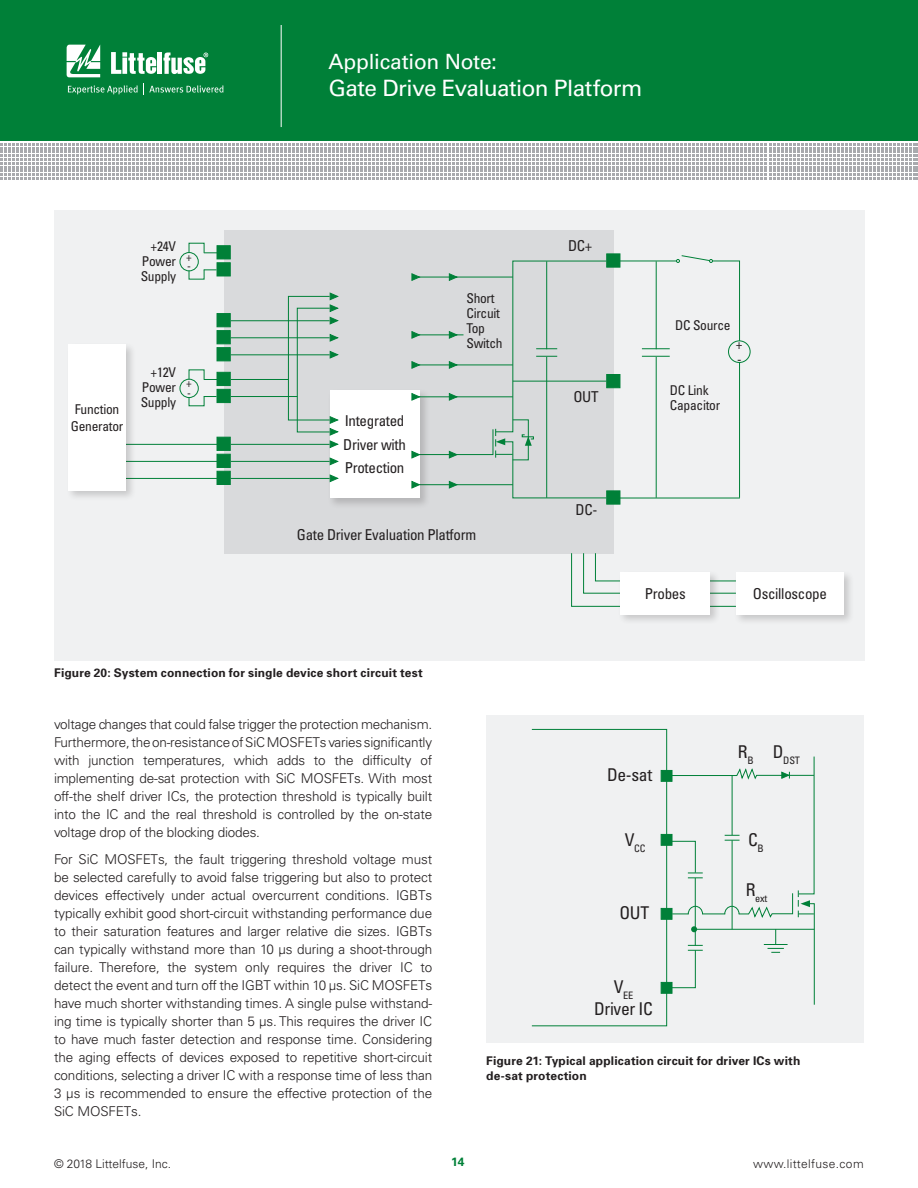
<style>
.page{position:relative;width:918px;height:1188px;background:#fff}
.page>*{position:absolute;margin:0;border:0;box-sizing:border-box;transform-origin:0 0}
.t1{font:22.5px "Univers LT Std";letter-spacing:-.025em;color:#fff}
.t2{font:21px "Univers LT Std";letter-spacing:-.015em;color:#fff}
.t3{font:condensed 17.55px "Univers LT Std";letter-spacing:-.02em;color:#231f20}
.t4{font:condensed 15px/23.4px "Univers LT Std";letter-spacing:-.02em;color:#231f20;text-align:justify}
.t5{font:300 13.5px/18px "Univers LT Std";letter-spacing:-.015em;color:#231f20;text-align:justify}
.t6{font:condensed 13.5px/15px "Univers LT Std";letter-spacing:-.02em;color:#231f20}
.Body_Copy{font:700 12px/15px "Univers";letter-spacing:.015em;color:#231f20}
.t7{font:300 12px "Univers LT Std";color:#231f20}
.t8{font:300 12px "Univers LT Std";letter-spacing:.03em;color:#231f20}
.t9{font:700 12px "Univers LT Std";color:#008038}
.t10{font:condensed 11.4px "Univers LT Std";color:#231f20}
.t11{font:condensed 10.2px "Univers LT Std";letter-spacing:-.02em;color:#231f20}
</style>
<div class="page">
<div style="left:0;top:0;width:918px;height:140px;background:#008038"></div>
<hr style="left:281px;top:25px;width:1px;height:102px;background:#fff">
<svg style="left:67px;top:45px;width:33px;height:32px"></svg>
<hr style="left:158px;top:53px;width:4px;height:21px;background:#fff">
<svg style="left:163px;top:53px;width:45px;height:21px"></svg>
<svg style="left:111px;top:52px;width:45px;height:22px"></svg>
<svg style="left:68px;top:84px;width:155px;height:11px"></svg>
<svg style="left:0;top:143px;width:918px;height:37px"></svg>
<div style="left:486px;top:715px;width:377px;height:327px;background:#f0f1f2"></div>
<div style="left:531px;top:729px;width:136px;height:297px;border:1px solid #008038"></div>
<div style="left:661px;top:834px;width:11px;height:12px;background:#008038;border:1px solid #008038"></div>
<div style="left:661px;top:908px;width:11px;height:12px;background:#008038;border:1px solid #008038"></div>
<div style="left:661px;top:770px;width:11px;height:12px;background:#008038;border:1px solid #008038"></div>
<div style="left:661px;top:982px;width:11px;height:12px;background:#008038;border:1px solid #008038"></div>
<svg style="left:671px;top:756px;width:144px;height:249px"></svg>
<div style="left:54px;top:210px;width:810px;height:451px;background:#f0f1f2"></div>
<div style="left:224px;top:230px;width:390px;height:323px;background:#d9dadc"></div>
<div style="left:217px;top:313px;width:14px;height:14px;background:#008038;border:1px solid #008038"></div>
<hr style="left:231px;top:320px;width:99px;height:1px;background:#008038">
<div style="left:288px;top:296px;width:42px;height:124px;border:1px solid #008038"></div>
<div style="left:606px;top:254px;width:14px;height:14px;background:#008038;border:1px solid #008038"></div>
<div style="left:606px;top:374px;width:14px;height:14px;background:#008038;border:1px solid #008038"></div>
<div style="left:606px;top:491px;width:14px;height:13px;background:#008038"></div>
<hr style="left:620px;top:261px;width:56px;height:1px;background:#008038">
<div style="left:327px;top:389px;width:104px;height:120px;background:#231f20;opacity:.2"></div>
<div style="left:330px;top:391px;width:90px;height:107px;background:#fff"></div>
<svg style="left:411px;top:260px;width:196px;height:239px"></svg>
<div style="left:297px;top:308px;width:33px;height:124px;border:1px solid #008038"></div>
<div style="left:217px;top:330px;width:14px;height:14px;background:#008038;border:1px solid #008038"></div>
<hr style="left:231px;top:337px;width:99px;height:1px;background:#008038">
<div style="left:217px;top:347px;width:14px;height:14px;background:#008038;border:1px solid #008038"></div>
<hr style="left:231px;top:354px;width:99px;height:1px;background:#008038">
<svg style="left:329px;top:292px;width:10px;height:33px"></svg>
<svg style="left:329px;top:333px;width:10px;height:9px"></svg>
<svg style="left:329px;top:350px;width:10px;height:9px"></svg>
<div style="left:217px;top:437px;width:14px;height:14px;background:#008038;border:1px solid #008038"></div>
<hr style="left:231px;top:444px;width:99px;height:1px;background:#008038">
<div style="left:217px;top:454px;width:14px;height:14px;background:#008038;border:1px solid #008038"></div>
<hr style="left:231px;top:461px;width:99px;height:1px;background:#008038">
<div style="left:217px;top:471px;width:14px;height:14px;background:#008038;border:1px solid #008038"></div>
<hr style="left:231px;top:478px;width:99px;height:1px;background:#008038">
<svg style="left:329px;top:416px;width:10px;height:33px"></svg>
<svg style="left:329px;top:457px;width:10px;height:9px"></svg>
<svg style="left:329px;top:474px;width:10px;height:9px"></svg>
<div style="left:217px;top:372px;width:14px;height:14px;background:#008038;border:1px solid #008038"></div>
<hr style="left:231px;top:379px;width:57px;height:1px;background:#008038">
<div style="left:217px;top:389px;width:14px;height:14px;background:#008038;border:1px solid #008038"></div>
<hr style="left:231px;top:396px;width:66px;height:1px;background:#008038">
<div style="left:217px;top:245px;width:14px;height:14px;background:#008038;border:1px solid #008038"></div>
<div style="left:217px;top:262px;width:14px;height:14px;background:#008038;border:1px solid #008038"></div>
<hr style="left:620px;top:498px;width:120px;height:1px;background:#008038">
<hr style="left:656px;top:261px;width:1px;height:88px;background:#008038">
<svg style="left:642px;top:348px;width:28px;height:1px"></svg>
<svg style="left:642px;top:356px;width:28px;height:1px"></svg>
<hr style="left:656px;top:357px;width:1px;height:141px;background:#008038">
<svg style="left:676px;top:255px;width:64px;height:244px"></svg>
<div style="left:729px;top:341px;width:21px;height:21px;background:#f0f1f2;border-radius:50%"></div>
<div style="left:728px;top:341px;width:23px;height:22px;border:1px solid #008038;border-radius:50%"></div>
<div style="left:734px;top:570px;width:121px;height:55px;background:#231f20;opacity:.2"></div>
<div style="left:736px;top:572px;width:108px;height:43px;background:#fff"></div>
<svg style="left:571px;top:553px;width:166px;height:54px"></svg>
<div style="left:618px;top:570px;width:103px;height:55px;background:#231f20;opacity:.2"></div>
<div style="left:620px;top:572px;width:90px;height:42px;background:#fff"></div>
<hr style="left:124px;top:444px;width:93px;height:1px;background:#008038">
<hr style="left:124px;top:461px;width:93px;height:1px;background:#008038">
<hr style="left:124px;top:478px;width:93px;height:1px;background:#008038">
<div style="left:66px;top:342px;width:71px;height:159px;background:#231f20;opacity:.2"></div>
<div style="left:68px;top:344px;width:58px;height:147px;background:#fff"></div>
<div style="left:180px;top:379px;width:19px;height:19px;border:1px solid #008038;border-radius:50%"></div>
<svg style="left:204px;top:379px;width:13px;height:1px"></svg>
<svg style="left:188px;top:396px;width:29px;height:11px"></svg>
<div style="left:180px;top:252px;width:19px;height:19px;border:1px solid #008038;border-radius:50%"></div>
<svg style="left:204px;top:252px;width:13px;height:1px"></svg>
<svg style="left:188px;top:269px;width:29px;height:11px"></svg>
<p class="t6" style="left:141px;top:238px;width:37px;text-align:justify;text-indent:10px">+24V Power Supply</p>
<p class="t10" style="left:186px;top:249px;width:7px">+</p>
<p class="t10" style="left:187px;top:259px;width:5px">-</p>
<p class="t6" style="left:71px;top:401px;width:54px;line-height:16.5px">Function<br>Generator</p>
<p class="t6" style="left:141px;top:365px;width:37px;text-align:justify;text-indent:10px">+12V Power Supply</p>
<p class="t10" style="left:186px;top:376px;width:7px">+</p>
<p class="t10" style="left:187px;top:386px;width:5px">-</p>
<h2 class="t2" style="left:329px;top:49px;width:170px">Application Note:</h2>
<h1 class="t1" style="left:329px;top:75px;width:315px">Gate Drive Evaluation Platform</h1>
<p class="t4" style="left:343px;top:409px;width:64px">Integrated Driver with Protection</p>
<p class="t6" style="left:466px;top:290px;width:38px">Short<br>Circuit<br>Top<br>Switch</p>
<p class="t4" style="left:297px;top:523px;width:181px">Gate Driver Evaluation Platform</p>
<p class="t4" style="left:568px;top:233px;width:26px">DC+</p>
<p class="t4" style="left:573px;top:384px;width:27px">OUT</p>
<p class="t4" style="left:575px;top:498px;width:23px">DC-</p>
<p class="t6" style="left:675px;top:317px;width:57px">DC Source</p>
<p class="t6" style="left:670px;top:382px;width:40px">DC Link</p>
<p class="t6" style="left:670px;top:397px;width:52px">Capacitor</p>
<p class="t6" style="left:736px;top:336px;width:8px">+</p>
<p class="t6" style="left:737px;top:351px;width:6px">-</p>
<p class="t4" style="left:645px;top:581px;width:42px">Probes</p>
<p class="t4" style="left:753px;top:581px;width:76px">Oscilloscope</p>
<p class="Body_Copy" style="left:54px;top:665px;width:370px">Figure 20: System connection for single device short circuit test</p>
<p class="t5" style="left:54px;top:715px;width:380px">voltage changes that could false trigger the protection mechanism.<br>Furthermore, the on-resistance of SiC MOSFETs varies significantly with junction temperatures, which adds to the difficulty of implementing de-sat protection with SiC MOSFETs. With most off-the shelf driver ICs, the protection threshold is typically built into the IC and the real threshold is controlled by the on-state voltage drop of the blocking diodes.</p>
<p class="t5" style="left:54px;top:850px;width:380px">For SiC MOSFETs, the fault triggering threshold voltage must be selected carefully to avoid false triggering but also to protect devices effectively under actual overcurrent conditions. IGBTs typically exhibit good short-circuit withstanding performance due to their saturation features and larger relative die sizes. IGBTs can typically withstand more than 10 µs during a shoot-through failure. Therefore, the system only requires the driver IC to detect the event and turn off the IGBT within 10 µs. SiC MOSFETs have much shorter withstanding times. A single pulse withstand&shy;ing time is typically shorter than 5 µs. This requires the driver IC to have much faster detection and response time. Considering the aging effects of devices exposed to repetitive short-circuit conditions, selecting a driver IC with a response time of less than 3 µs is recommended to ensure the effective protection of the SiC MOSFETs.</p>
<p class="t3" style="left:607px;top:764px;width:47px">De-sat</p>
<p class="t11" style="left:625px;top:842px;width:22px"><sup>V</sup>CC</p>
<p class="t3" style="left:620px;top:902px;width:31px">OUT</p>
<p class="t11" style="left:614px;top:989px;width:21px"><sup>V</sup>EE</p>
<p class="t3" style="left:594px;top:998px;width:60px">Driver IC</p>
<p class="t3" style="left:738px;top:740px;width:17px">R<sub>B</sub></p>
<p class="t11" style="left:773px;top:753px;width:29px"><sup>D</sup>DST</p>
<p class="t3" style="left:748px;top:828px;width:17px">C<sub>B</sub></p>
<p class="t11" style="left:746px;top:892px;width:23px"><sup>R</sup>ext</p>
<p class="Body_Copy" style="left:486px;top:1053px;width:316px">Figure 21: Typical application circuit for driver ICs with de-sat protection</p>
<p class="t7" style="left:54px;top:1157px;width:119px">© 2018 Littelfuse, Inc.</p>
<p class="t9" style="left:451px;top:1155px;width:15px">14</p>
<p class="t8" style="left:753px;top:1157px;width:112px">www.littelfuse.com</p>
</div>
